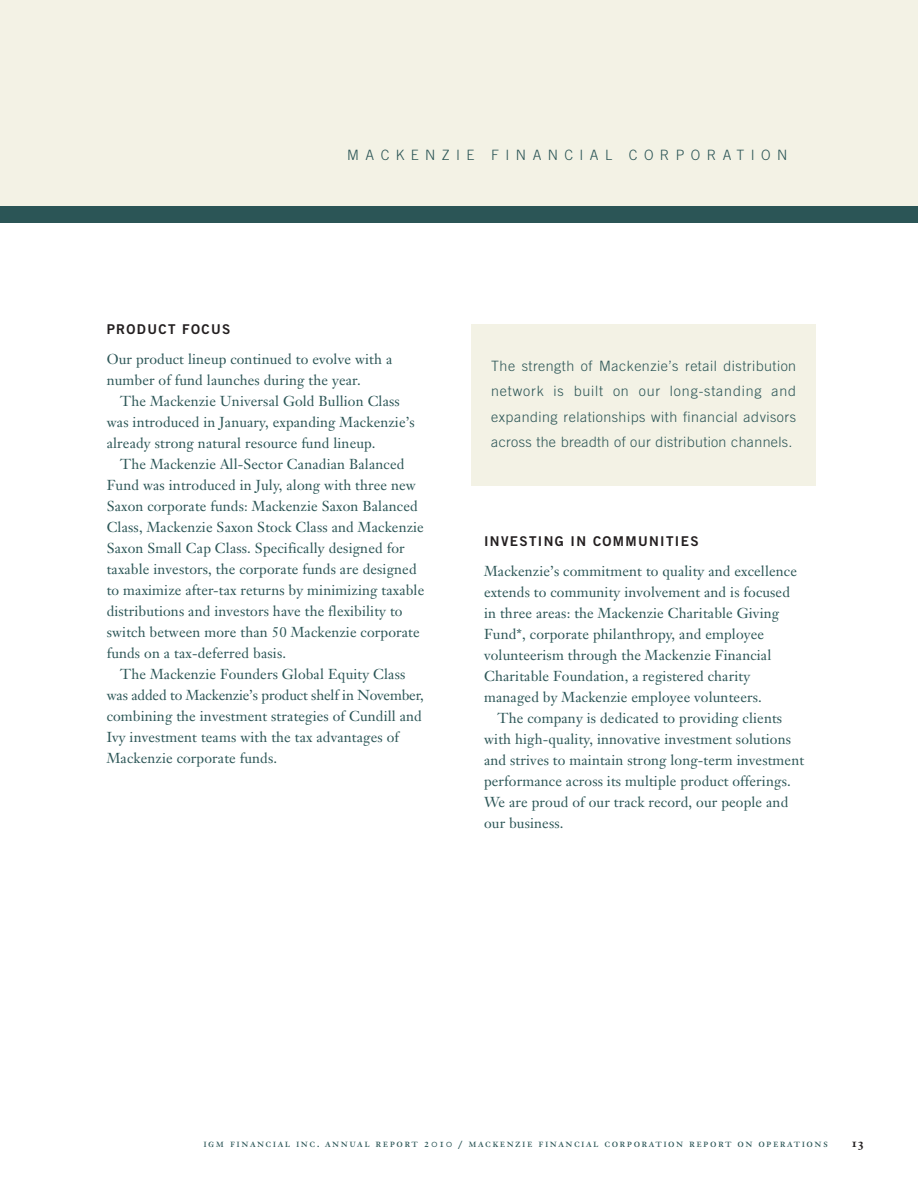
<style>
.page{position:relative;width:918px;height:1188px;background:#fff}
.page>*{position:absolute;margin:0;border:0;box-sizing:border-box;transform-origin:0 0}
.t1{font:14.25px/21px "Janson Text";letter-spacing:.01em;color:#2b5556}
.t2{font:300 14.25px/25.5px "Trade Gothic";letter-spacing:.025em;color:#2b5556;text-align:justify}
.t3{font:300 14.25px "Trade Gothic";letter-spacing:.45em;color:#2b5556}
.t4{font:13.5px "Trade Gothic Bold Two";letter-spacing:.1em;color:#231f20}
.t5{font:11.7px "Janson Text Roman SC";letter-spacing:.125em;color:#2b5556}
.t6{font:11.7px "Janson Text Bold Os F";color:#231f20}
</style>
<div class="page">
<div style="left:0;top:0;width:918px;height:220px;background:#f3f2e5"></div>
<div style="left:0;top:207px;width:918px;height:16px;background:#2b5556"></div>
<div style="left:471px;top:324px;width:345px;height:162px;background:#f3f2e5"></div>
<p class="t3" style="left:347px;top:150px;width:442px">MACKENZIE FINANCIAL CORPORATION</p>
<p class="t4" style="left:107px;top:324px;width:125px">PRODUCT FOCUS</p>
<p class="t1" style="left:107px;top:350px;width:287px">Our product lineup continued to evolve with a number of fund launches during the year.</p>
<p class="t1" style="left:107px;top:392px;width:310px;text-indent:14px">The Mackenzie Universal Gold Bullion Class was introduced in January, expanding Mackenzie’s already strong natural resource fund lineup.</p>
<p class="t1" style="left:107px;top:455px;width:319px;text-indent:14px">The Mackenzie All-Sector Canadian Balanced Fund was introduced in July, along with three new Saxon corporate funds: Mackenzie Saxon Balanced Class, Mackenzie Saxon Stock Class and Mackenzie Saxon Small Cap Class. Specifically designed for taxable investors, the corporate funds are designed to maximize after-tax returns by minimizing taxable distributions and investors have the flexibility to switch between more than 50 Mackenzie corporate funds on a tax-deferred basis.</p>
<p class="t1" style="left:107px;top:665px;width:319px;text-indent:14px">The Mackenzie Founders Global Equity Class was added to Mackenzie’s product shelf in November, combining the investment strategies of Cundill and Ivy investment teams with the tax advantages of Mackenzie corporate funds.</p>
<p class="t2" style="left:491px;top:354px;width:307px">The strength of Mackenzie’s retail distribution network is built on our long-standing and expanding relationships with financial advisors across the breadth of our distribution channels.</p>
<p class="t4" style="left:484px;top:537px;width:216px">INVESTING IN COMMUNITIES</p>
<p class="t1" style="left:484px;top:562px;width:314px">Mackenzie’s commitment to quality and excellence extends to community involvement and is focused in three areas: the Mackenzie Charitable Giving Fund*, corporate philanthropy, and employee volunteerism through the Mackenzie Financial Charitable Foundation, a registered charity managed by Mackenzie employee volunteers.</p>
<p class="t1" style="left:484px;top:709px;width:322px;text-indent:14px">The company is dedicated to providing clients with high-quality, innovative investment solutions and strives to maintain strong long-term investment performance across its multiple product offerings.<br>We are proud of our track record, our people and our business.</p>
<p class="t5" style="left:203px;top:1139px;width:626px">igm financial inc. annual report 2010 / mackenzie financial corporation report on operations</p>
<p class="t6" style="left:851px;top:1138px;width:14px">13</p>
</div>
